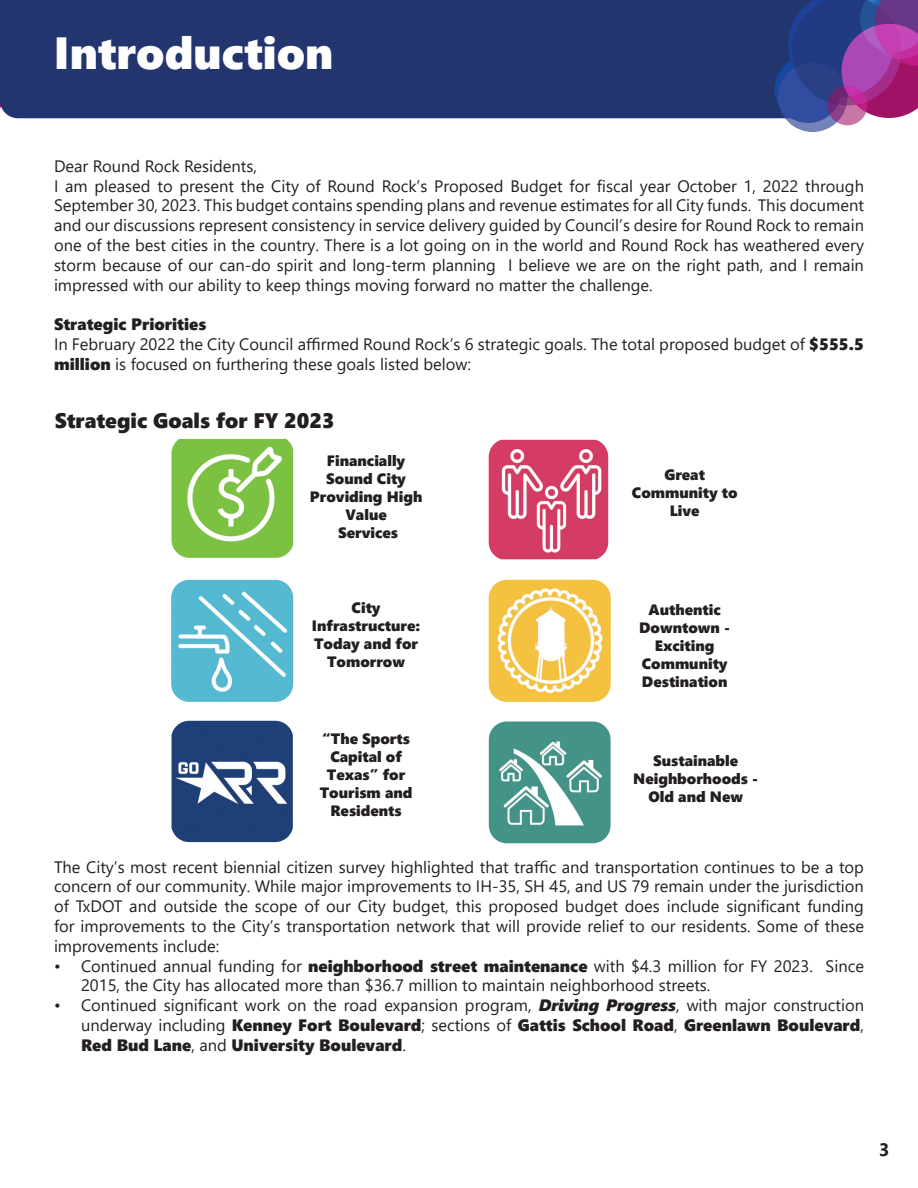
<style>
.page{position:relative;width:918px;height:1188px;background:#fff}
.page>*{position:absolute;margin:0;border:0;box-sizing:border-box;transform-origin:0 0}
.t1{font:italic 500 48px "Barbie";color:#fff}
.t2{font:45px "Segoe UI Black";color:#fff}
.t3{font:21px "Segoe UI Black";color:#231f20}
.t4{font:700 18px "Segoe UI";color:#231f20}
.t5{font:16.5px/19.8px "Segoe UI";color:#231f20;text-align:justify}
.t6{font:16.5px "Segoe UI Black";color:#231f20}
.t7{font:15px/18px "Segoe UI Black";color:#231f20;text-align:center}
.s1{font-family:"Segoe UI Black"}
.s2{font-family:"Segoe UI Black";font-style:italic}
</style>
<div class="page">
<div style="left:0;top:0;width:788px;height:118px;background:#22356f"></div>
<div style="left:775px;top:56px;width:67px;height:67px;background:#15489e;border-radius:50%"></div>
<svg style="left:778px;top:63px;width:69px;height:69px"></svg>
<svg style="left:828px;top:86px;width:39px;height:39px"></svg>
<svg style="left:788px;top:0;width:130px;height:118px;background:#673b8f"></svg>
<img style="left:172px;top:439px;width:121px;height:119px">
<img style="left:171px;top:580px;width:122px;height:122px">
<img style="left:172px;top:721px;width:121px;height:121px">
<img style="left:489px;top:722px;width:122px;height:121px">
<img style="left:489px;top:580px;width:122px;height:122px">
<img style="left:489px;top:440px;width:119px;height:119px">
<p class="t2" style="left:54px;top:20px;width:281px">Introduction</p>
<h1 class="t1" style="left:57px;top:39px;width:334px">Property Tax Facts</h1>
<p class="t5" style="left:54px;top:155px;width:205px">Dear Round Rock Residents,</p>
<p class="t5" style="left:54px;top:174px;width:812px">I am pleased to present the City of Round Rock’s Proposed Budget for fiscal year October 1, 2022 through September 30, 2023. This budget contains spending plans and revenue estimates for all City funds. This document and our discussions represent consistency in service delivery guided by Council’s desire for Round Rock to remain one of the best cities in the country. There is a lot going on in the world and Round Rock has weathered every storm because of our can-do spirit and long-term planning I believe we are on the right path, and I remain impressed with our ability to keep things moving forward no matter the challenge.</p>
<p class="t6" style="left:54px;top:312px;width:154px">Strategic Priorities</p>
<p class="t5" style="left:54px;top:333px;width:811px">In February 2022 the City Council affirmed Round Rock’s 6 strategic goals. The total proposed budget of <span class="s1">$555.5 million</span> is focused on furthering these goals listed below:</p>
<p class="t3" style="left:55px;top:406px;width:281px">Strategic Goals for FY 2023</p>
<p class="t7" style="left:310px;top:451px;width:114px">Financially<br>Sound City<br>Providing High<br>Value</p>
<p class="t7" style="left:338px;top:523px;width:62px">Services</p>
<p class="t7" style="left:312px;top:598px;width:110px">City<br>Infrastructure:<br>Today and for<br>Tomorrow</p>
<p class="t7" style="left:320px;top:729px;width:94px">“The Sports<br>Capital of<br>Texas” for<br>Tourism and<br>Residents</p>
<p class="t7" style="left:632px;top:465px;width:107px">Great<br>Community to<br>Live</p>
<p class="t7" style="left:649px;top:600px;width:74px">Authentic</p>
<p class="t7" style="left:639px;top:618px;width:93px">Downtown -</p>
<p class="t7" style="left:655px;top:636px;width:61px">Exciting</p>
<p class="t7" style="left:642px;top:654px;width:87px">Community</p>
<p class="t7" style="left:642px;top:672px;width:87px">Destination</p>
<p class="t7" style="left:633px;top:751px;width:127px">Sustainable<br>Neighborhoods -<br>Old and New</p>
<p class="t5" style="left:54px;top:855px;width:812px">The City’s most recent biennial citizen survey highlighted that traffic and transportation continues to be a top concern of our community. While major improvements to IH-35, SH 45, and US 79 remain under the jurisdiction of TxDOT and outside the scope of our City budget, this proposed budget does include significant funding for improvements to the City’s transportation network that will provide relief to our residents. Some of these improvements include:</p>
<p class="t5" style="left:81px;top:954px;width:784px;text-indent:-27px">• Continued annual funding for <span class="s1">neighborhood street maintenance</span> with $4.3 million for FY 2023. Since<br>2015, the City has allocated more than $36.7 million to maintain neighborhood streets.</p>
<p class="t5" style="left:81px;top:994px;width:785px;text-indent:-27px">• Continued significant work on the road expansion program, <span class="s2">Driving Progress</span>, with major construction underway including <span class="s1">Kenney Fort Boulevard</span>; sections of <span class="s1">Gattis School Road</span>, <span class="s1">Greenlawn Boulevard</span>, <span class="s1">Red Bud Lane</span>, and <span class="s1">University Boulevard</span>.</p>
<p class="t4" style="left:879px;top:1132px;width:12px">3</p>
</div>
